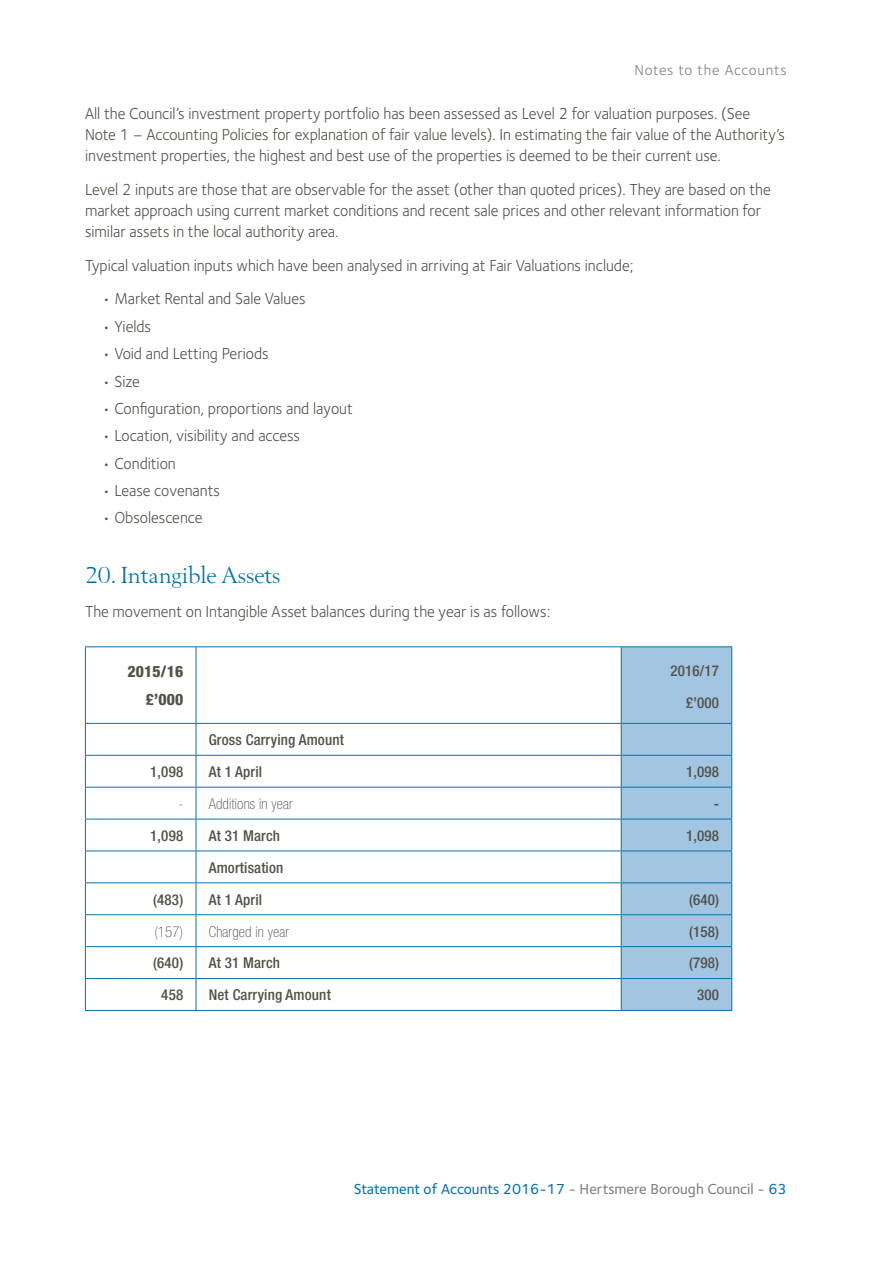
<style>
.page{position:relative;width:893px;height:1263px;background:#fff}
.page>*{position:absolute;margin:0;border:0;box-sizing:border-box;transform-origin:0 0}
.subheading{font:24px "Berling T";letter-spacing:-.005em;color:#0073ae}
.body_txt{font:16.5px/21px "Foundry Sterling";color:#535249;scale:.95 1}
.bullet_point{font:16.5px "Foundry Sterling";color:#535249;scale:.95 1}
.table_top{font:800 condensed 15.75px "Helvetica Neue";letter-spacing:.01em;color:#535249}
.table_txt_2{font:500 condensed 15px "Helvetica Neue";letter-spacing:.01em;color:#535249}
.footer_right{font:500 15px "Foundry Sterling";color:#0073ae}
.table_txt{font:100 condensed 15px "Helvetica Neue";letter-spacing:.01em;color:#535249}
.section_header_right{font:15px "Foundry Sterling";letter-spacing:.05em;color:#808083}
.s1{color:#808083}
</style>
<div class="page">
<svg style="left:86px;top:647px;width:535px;height:363px"></svg>
<div style="left:622px;top:647px;width:109px;height:363px;background:#a2c5e2"></div>
<hr style="left:85px;top:646px;width:111px;height:1px;background:#0073ae">
<hr style="left:85px;top:647px;width:1px;height:76px;background:#0073ae">
<hr style="left:196px;top:646px;width:425px;height:1px;background:#0073ae">
<hr style="left:196px;top:647px;width:1px;height:76px;background:#0073ae">
<hr style="left:621px;top:646px;width:111px;height:1px;background:#0073ae">
<hr style="left:621px;top:647px;width:1px;height:76px;background:#0073ae">
<hr style="left:731px;top:647px;width:1px;height:76px;background:#0073ae">
<hr style="left:85px;top:723px;width:111px;height:1px;background:#0073ae">
<hr style="left:85px;top:724px;width:1px;height:31px;background:#0073ae">
<hr style="left:196px;top:723px;width:425px;height:1px;background:#0073ae">
<hr style="left:196px;top:724px;width:1px;height:31px;background:#0073ae">
<hr style="left:621px;top:723px;width:111px;height:1px;background:#0073ae">
<hr style="left:621px;top:724px;width:1px;height:31px;background:#0073ae">
<hr style="left:731px;top:724px;width:1px;height:31px;background:#0073ae">
<hr style="left:85px;top:755px;width:111px;height:1px;background:#0073ae">
<hr style="left:85px;top:756px;width:1px;height:31px;background:#0073ae">
<hr style="left:196px;top:755px;width:425px;height:1px;background:#0073ae">
<hr style="left:196px;top:756px;width:1px;height:31px;background:#0073ae">
<hr style="left:621px;top:755px;width:111px;height:1px;background:#0073ae">
<hr style="left:621px;top:756px;width:1px;height:31px;background:#0073ae">
<hr style="left:731px;top:756px;width:1px;height:31px;background:#0073ae">
<hr style="left:85px;top:787px;width:111px;height:1px;background:#0073ae">
<hr style="left:85px;top:787px;width:1px;height:32px;background:#0073ae">
<hr style="left:196px;top:787px;width:425px;height:1px;background:#0073ae">
<hr style="left:196px;top:787px;width:1px;height:32px;background:#0073ae">
<hr style="left:621px;top:787px;width:111px;height:1px;background:#0073ae">
<hr style="left:621px;top:787px;width:1px;height:32px;background:#0073ae">
<hr style="left:731px;top:787px;width:1px;height:32px;background:#0073ae">
<hr style="left:85px;top:819px;width:111px;height:1px;background:#0073ae">
<hr style="left:85px;top:819px;width:1px;height:31px;background:#0073ae">
<hr style="left:196px;top:819px;width:425px;height:1px;background:#0073ae">
<hr style="left:196px;top:819px;width:1px;height:31px;background:#0073ae">
<hr style="left:621px;top:819px;width:111px;height:1px;background:#0073ae">
<hr style="left:621px;top:819px;width:1px;height:31px;background:#0073ae">
<hr style="left:731px;top:819px;width:1px;height:31px;background:#0073ae">
<hr style="left:85px;top:850px;width:111px;height:1px;background:#0073ae">
<hr style="left:85px;top:851px;width:1px;height:31px;background:#0073ae">
<hr style="left:196px;top:850px;width:425px;height:1px;background:#0073ae">
<hr style="left:196px;top:851px;width:1px;height:31px;background:#0073ae">
<hr style="left:621px;top:850px;width:111px;height:1px;background:#0073ae">
<hr style="left:621px;top:851px;width:1px;height:31px;background:#0073ae">
<hr style="left:731px;top:851px;width:1px;height:31px;background:#0073ae">
<hr style="left:85px;top:882px;width:111px;height:1px;background:#0073ae">
<hr style="left:85px;top:883px;width:1px;height:31px;background:#0073ae">
<hr style="left:196px;top:882px;width:425px;height:1px;background:#0073ae">
<hr style="left:196px;top:883px;width:1px;height:31px;background:#0073ae">
<hr style="left:621px;top:882px;width:111px;height:1px;background:#0073ae">
<hr style="left:621px;top:883px;width:1px;height:31px;background:#0073ae">
<hr style="left:731px;top:883px;width:1px;height:31px;background:#0073ae">
<hr style="left:85px;top:914px;width:111px;height:1px;background:#0073ae">
<hr style="left:85px;top:915px;width:1px;height:31px;background:#0073ae">
<hr style="left:196px;top:914px;width:425px;height:1px;background:#0073ae">
<hr style="left:196px;top:915px;width:1px;height:31px;background:#0073ae">
<hr style="left:621px;top:914px;width:111px;height:1px;background:#0073ae">
<hr style="left:621px;top:915px;width:1px;height:31px;background:#0073ae">
<hr style="left:731px;top:915px;width:1px;height:31px;background:#0073ae">
<hr style="left:85px;top:946px;width:111px;height:1px;background:#0073ae">
<hr style="left:85px;top:947px;width:1px;height:31px;background:#0073ae">
<hr style="left:196px;top:946px;width:425px;height:1px;background:#0073ae">
<hr style="left:196px;top:947px;width:1px;height:31px;background:#0073ae">
<hr style="left:621px;top:946px;width:111px;height:1px;background:#0073ae">
<hr style="left:621px;top:947px;width:1px;height:31px;background:#0073ae">
<hr style="left:731px;top:947px;width:1px;height:31px;background:#0073ae">
<hr style="left:85px;top:978px;width:111px;height:1px;background:#0073ae">
<hr style="left:85px;top:979px;width:1px;height:31px;background:#0073ae">
<hr style="left:196px;top:978px;width:425px;height:1px;background:#0073ae">
<hr style="left:196px;top:979px;width:1px;height:31px;background:#0073ae">
<hr style="left:621px;top:978px;width:111px;height:1px;background:#0073ae">
<hr style="left:621px;top:979px;width:1px;height:31px;background:#0073ae">
<hr style="left:731px;top:979px;width:1px;height:31px;background:#0073ae">
<hr style="left:85px;top:1010px;width:111px;height:1px;background:#0073ae">
<hr style="left:196px;top:1010px;width:425px;height:1px;background:#0073ae">
<hr style="left:621px;top:1010px;width:111px;height:1px;background:#0073ae">
<p class="section_header_right" style="left:634px;top:62px;width:154px">Notes to the Accounts</p>
<p class="body_txt" style="left:85px;top:103px;width:738px">All the Council’s investment property portfolio has been assessed as Level 2 for valuation purposes. (See<br>Note 1 – Accounting Policies for explanation of fair value levels). In estimating the fair value of the Authority’s investment properties, the highest and best use of the properties is deemed to be their current use.</p>
<p class="body_txt" style="left:85px;top:179px;width:723px">Level 2 inputs are those that are observable for the asset (other than quoted prices). They are based on the market approach using current market conditions and recent sale prices and other relevant information for similar assets in the local authority area.</p>
<p class="body_txt" style="left:85px;top:254px;width:579px">Typical valuation inputs which have been analysed in arriving at Fair Valuations include;</p>
<p class="bullet_point" style="left:102px;top:289px;width:216px">• Market Rental and Sale Values</p>
<p class="bullet_point" style="left:102px;top:317px;width:53px">• Yields</p>
<p class="bullet_point" style="left:102px;top:344px;width:177px">• Void and Letting Periods</p>
<p class="bullet_point" style="left:102px;top:371px;width:41px">• Size</p>
<p class="bullet_point" style="left:102px;top:399px;width:265px">• Configuration, proportions and layout</p>
<p class="bullet_point" style="left:102px;top:426px;width:210px">• Location, visibility and access</p>
<p class="bullet_point" style="left:102px;top:454px;width:79px">• Condition</p>
<p class="bullet_point" style="left:102px;top:481px;width:126px">• Lease covenants</p>
<p class="body_txt" style="left:102px;top:507px;width:107px">• Obsolescence</p>
<p class="subheading" style="left:85px;top:562px;width:197px">20. Intangible Assets</p>
<p class="body_txt" style="left:85px;top:600px;width:491px">The movement on Intangible Asset balances during the year is as follows:</p>
<p class="table_top" style="left:128px;top:661px;width:57px">2015/16</p>
<p class="table_top" style="left:146px;top:689px;width:39px">£’000</p>
<p class="table_txt_2" style="left:209px;top:731px;width:137px">Gross Carrying Amount</p>
<p class="table_txt_2" style="left:670px;top:661px;width:50px">2016/17</p>
<p class="table_txt_2" style="left:686px;top:694px;width:35px">£’000</p>
<p class="table_txt_2" style="left:150px;top:763px;width:34px">1,098</p>
<p class="table_txt_2" style="left:209px;top:763px;width:55px">At 1 April</p>
<p class="table_txt_2" style="left:686px;top:763px;width:35px">1,098</p>
<p class="table_txt" style="left:178px;top:795px;width:6px">-</p>
<p class="table_txt" style="left:209px;top:795px;width:86px">Additions in year</p>
<p class="table_txt_2" style="left:714px;top:795px;width:7px">-</p>
<p class="table_txt_2" style="left:150px;top:827px;width:34px">1,098</p>
<p class="table_txt_2" style="left:209px;top:827px;width:73px">At 31 March</p>
<p class="table_txt_2" style="left:686px;top:827px;width:35px">1,098</p>
<p class="table_txt_2" style="left:209px;top:858px;width:76px">Amortisation</p>
<p class="table_txt_2" style="left:153px;top:890px;width:31px">(483)</p>
<p class="table_txt_2" style="left:209px;top:890px;width:55px">At 1 April</p>
<p class="table_txt_2" style="left:689px;top:890px;width:31px">(640)</p>
<p class="table_txt" style="left:154px;top:923px;width:30px">(157)</p>
<p class="table_txt" style="left:209px;top:923px;width:82px">Charged in year</p>
<p class="table_txt_2" style="left:689px;top:922px;width:31px">(158)</p>
<p class="table_txt_2" style="left:153px;top:954px;width:31px">(640)</p>
<p class="table_txt_2" style="left:209px;top:954px;width:73px">At 31 March</p>
<p class="table_txt_2" style="left:689px;top:954px;width:31px">(798)</p>
<p class="table_txt_2" style="left:161px;top:986px;width:23px">458</p>
<p class="table_txt_2" style="left:209px;top:986px;width:124px">Net Carrying Amount</p>
<p class="table_txt_2" style="left:697px;top:986px;width:23px">300</p>
<p class="footer_right" style="left:354px;top:1180px;width:434px">Statement of Accounts 2016-17 <span class="s1">- Hertsmere Borough Council -</span> 63</p>
</div>
